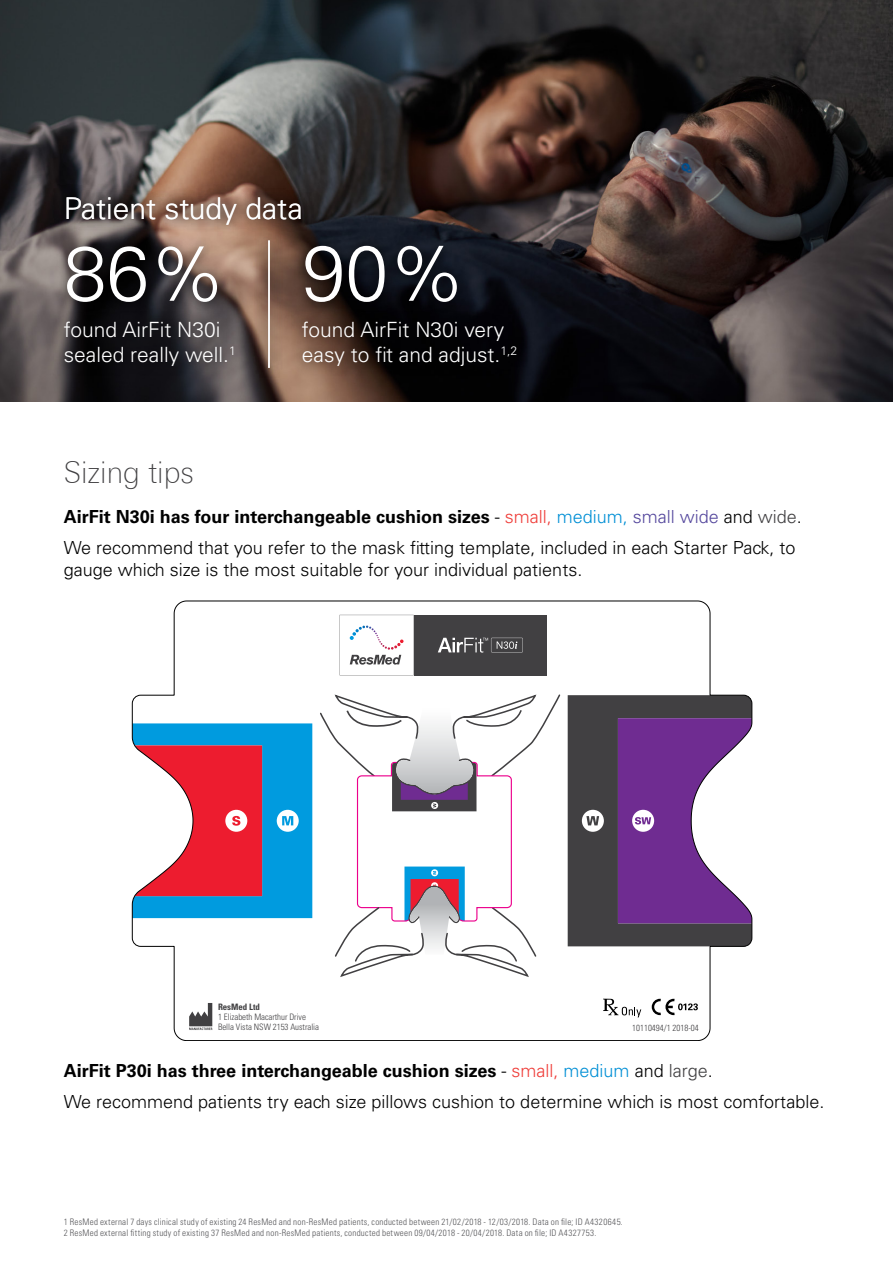
<style>
.page{position:relative;width:893px;height:1263px;background:#fff}
.page>*{position:absolute;margin:0;border:0;box-sizing:border-box;transform-origin:0 0}
.t1{font:300 76.8px "Univers LT Std";color:#fff}
.t2{font:300 30px "Univers LT Std";color:#fff}
.t3{font:100 30px "Linotype Univers 230";color:#414042}
.t4{font:300 21px/25.5px "Univers LT Std";color:#fff}
.t5{font:300 18px/31px "Univers LT Std";color:#000}
.t6{font:300 condensed 9px/10.8px "Univers LT Std";letter-spacing:.03em;color:#565659}
.t7{font:300 condensed 8.85px/10.4px "Univers";letter-spacing:-.005em;color:#414042}
.t8{font:700 condensed 8.85px "Univers";letter-spacing:-.005em;color:#414042}
.s1{font-size:77.7px}
.s2{font-weight:700}
.s3{color:#ef3e3a}
.s4{color:#008fd5}
.s5{color:#55489d}
.s6{color:#414042}
</style>
<div class="page">
<svg style="left:132px;top:601px;width:620px;height:440px"></svg>
<img style="left:0;top:0;width:893px;height:402px">
<div style="left:56px;top:235px;width:173px;height:78px;background:#000;opacity:.75"></div>
<div style="left:294px;top:234px;width:174px;height:79px;background:#000;opacity:.75"></div>
<div style="left:52px;top:183px;width:262px;height:54px;background:#000;opacity:.75"></div>
<div style="left:52px;top:307px;width:195px;height:72px;background:#000;opacity:.75"></div>
<div style="left:289px;top:307px;width:240px;height:72px;background:#000;opacity:.75"></div>
<div style="left:254px;top:228px;width:30px;height:152px;background:#000;opacity:.75"></div>
<hr style="left:268px;top:240px;width:2px;height:128px;background:#fff">
<h2 class="t2" style="left:64px;top:190px;width:240px">Patient study data</h2>
<h1 class="t1" style="left:64px;top:227px;width:404px">86% <span class="s1">90%</span></h1>
<p class="t4" style="left:64px;top:317px;width:174px">found AirFit N30i sealed really well.<sup>1</sup></p>
<p class="t4" style="left:302px;top:317px;width:217px">found AirFit N30i very easy to fit and adjust.<sup>1,2</sup></p>
<h2 class="t3" style="left:64px;top:455px;width:132px">Sizing tips</h2>
<p class="t5" style="left:64px;top:501px;width:740px"><span class="s2">AirFit N30i has four interchangeable cushion sizes</span> - <span class="s3">small,</span> <span class="s4">medium,</span> <span class="s5">small wide</span> and <span class="s6">wide</span>.<br>We recommend that you refer to the mask fitting template, included in each Starter Pack, to</p>
<p class="t5" style="left:64px;top:554px;width:520px">gauge which size is the most suitable for your individual patients.</p>
<p class="t8" style="left:218px;top:1001px;width:43px">ResMed Ltd</p>
<p class="t7" style="left:218px;top:1012px;width:103px">1 Elizabeth Macarthur Drive<br>Bella Vista NSW 2153 Australia</p>
<p class="t7" style="left:632px;top:1022px;width:68px">10110494/1 2018-04</p>
<p class="t5" style="left:64px;top:1055px;width:762px"><span class="s2">AirFit P30i has three interchangeable cushion sizes</span> - <span class="s3">small,</span> <span class="s4">medium</span> and <span class="s6">large</span>.<br>We recommend patients try each size pillows cushion to determine which is most comfortable.</p>
<p class="t6" style="left:64px;top:1216px;width:561px">1 ResMed external 7 days clinical study of existing 24 ResMed and non-ResMed patients, conducted between 21/02/2018 - 12/03/2018. Data on file; ID A4320645.<br>2 ResMed external fitting study of existing 37 ResMed and non-ResMed patients, conducted between 09/04/2018 - 20/04/2018. Data on file; ID A4327753.</p>
</div>
